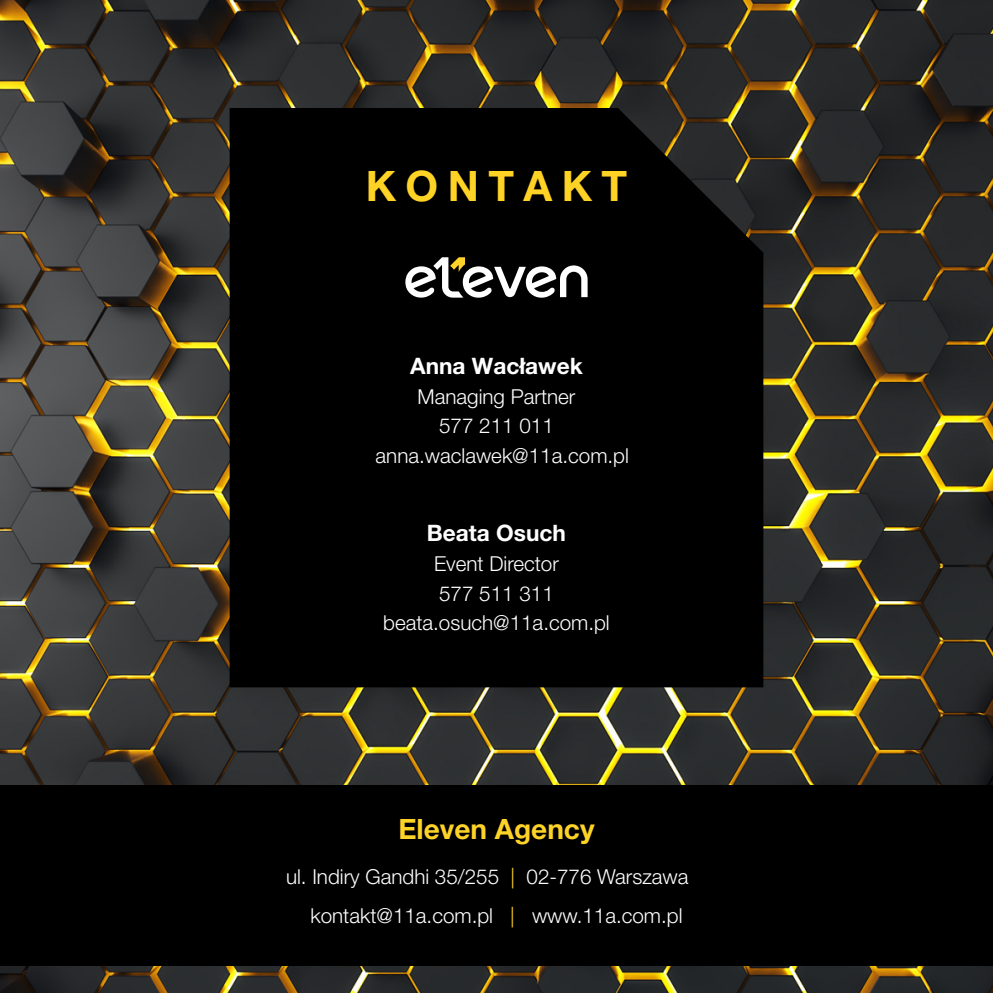
<style>
.page{position:relative;width:993px;height:993px;background:#fff}
.page>*{position:absolute;margin:0;border:0;box-sizing:border-box;transform-origin:0 0}
.t1{font:700 42px "Helvetica Neue LT Pro";letter-spacing:.225em;color:#ffd325}
.t2{font:700 28px "Helvetica Neue LT Pro";color:#fed327}
.t3{font:700 22.57px "Helvetica Neue LT Pro";color:#fff}
.t4{font:300 20.65px/29.8px "Helvetica Neue LT Pro";color:#fff;text-align:center}
.s1{color:#ffd325}
</style>
<div class="page">
<img style="left:0;top:0;width:992px;height:992px">
<div style="left:229px;top:108px;width:534px;height:579px;background:#000"></div>
<svg style="left:405px;top:257px;width:182px;height:40px"></svg>
<div style="left:0;top:785px;width:992px;height:180px;background:#000"></div>
<h1 class="t1" style="left:365px;top:160px;width:263px">KONTAKT</h1>
<p class="t3" style="left:410px;top:352px;width:174px">Anna Wacławek</p>
<p class="t4" style="left:375px;top:381px;width:255px">Managing Partner<br>577 211 011 anna.waclawek@11a.com.pl</p>
<p class="t3" style="left:427px;top:519px;width:140px">Beata Osuch</p>
<p class="t4" style="left:383px;top:548px;width:228px">Event Director<br>577 511 311 beata.osuch@11a.com.pl</p>
<h2 class="t2" style="left:398px;top:811px;width:198px">Eleven Agency</h2>
<p class="t4" style="left:286px;top:860px;width:404px">ul. Indiry Gandhi 35/255 <span class="s1">|</span> 02-776 Warszawa</p>
<p class="t4" style="left:310px;top:899px;width:373px">kontakt@11a.com.pl <span class="s1">|</span> www.11a.com.pl</p>
</div>
